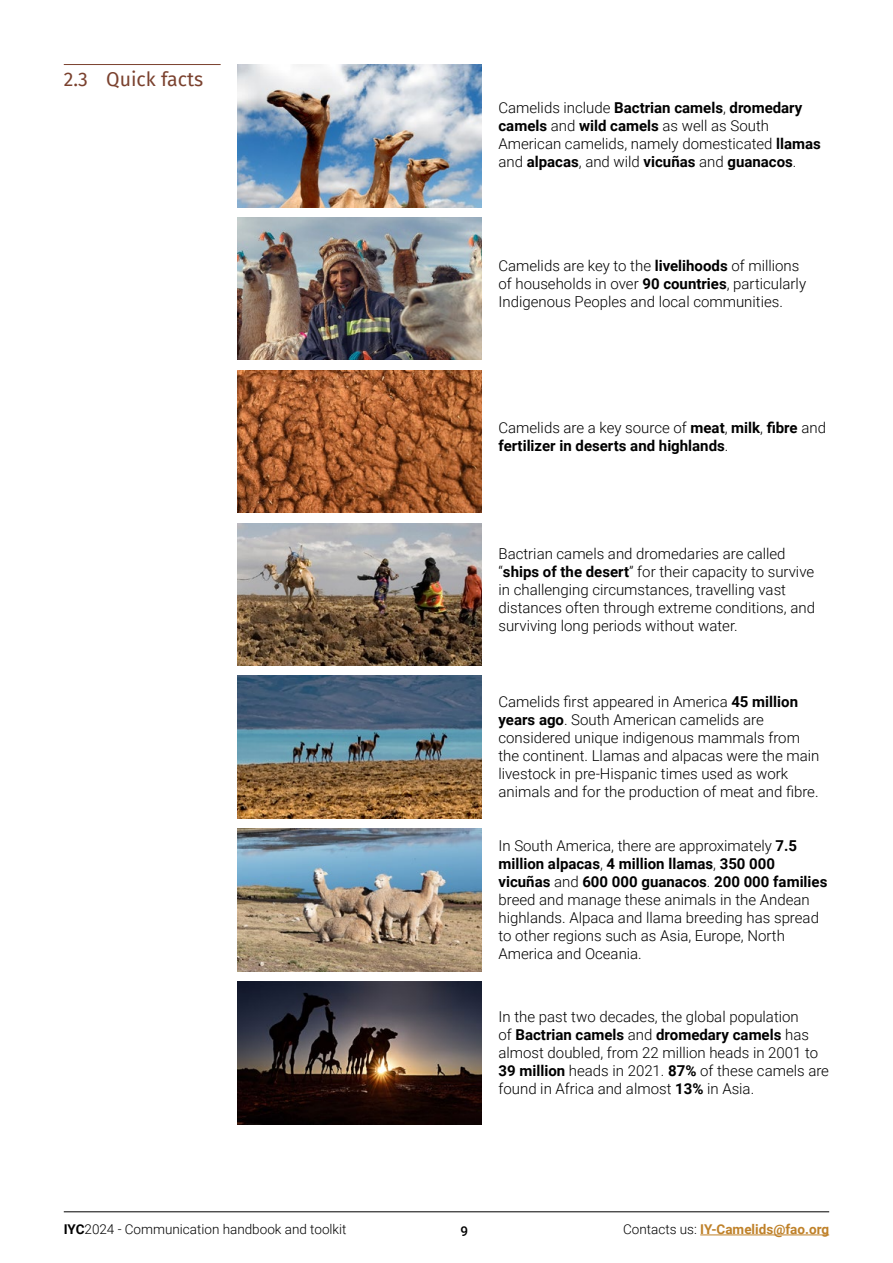
<style>
.page{position:relative;width:893px;height:1263px;background:#fff}
.page>*{position:absolute;margin:0;border:0;box-sizing:border-box;transform-origin:0 0}
.t1{font:19.5px "Fira Sans";color:#7a412e}
.t2{font:300 15px/18px "Roboto";color:#000}
.t3{font:700 15px/18px "Roboto";color:#000}
.t4{font:300 13.5px "Roboto";color:#000}
.t5{font:700 13.5px "Roboto";color:#bf8129}
.t6{font:500 13.5px "Roboto";color:#000}
.s1{font-weight:700}
.s2{font-weight:300}
.s3{font-weight:300;color:#000}
</style>
<div class="page">
<hr style="left:700px;top:1234px;width:129px;height:1px;background:#bf8129">
<hr style="left:64px;top:1211px;width:765px;height:1px;background:#000">
<img style="left:238px;top:65px;width:243px;height:142px">
<img style="left:238px;top:370px;width:243px;height:143px">
<img style="left:238px;top:217px;width:243px;height:143px">
<img style="left:238px;top:523px;width:243px;height:142px">
<img style="left:238px;top:676px;width:243px;height:142px">
<img style="left:238px;top:829px;width:243px;height:142px">
<img style="left:238px;top:981px;width:243px;height:143px">
<hr style="left:64px;top:64px;width:157px;height:1px;background:#7a412e">
<h1 class="t1" style="left:64px;top:65px;width:141px">2.3 Quick facts</h1>
<p class="t2" style="left:498px;top:98px;width:324px">Camelids include <span class="s1">Bactrian camels</span>, <span class="s1">dromedary camels</span> and <span class="s1">wild camels</span> as well as South American camelids, namely domesticated <span class="s1">llamas </span>and <span class="s1">alpacas</span>, and wild <span class="s1">vicuñas</span> and <span class="s1">guanacos</span>.</p>
<p class="t2" style="left:498px;top:256px;width:309px">Camelids are key to the <span class="s1">livelihoods</span> of millions of households in over <span class="s1">90 countries</span>, particularly<br>Indigenous Peoples and local communities.</p>
<p class="t3" style="left:498px;top:418px;width:329px"><span class="s2">Camelids are a key source of</span> meat<span class="s2">,</span> milk<span class="s2">,</span> fibre <span class="s2">and </span>fertilizer in deserts and highlands<span class="s2">.</span></p>
<p class="t2" style="left:498px;top:544px;width:318px">Bactrian camels and dromedaries are called “<span class="s1">ships of the desert</span>” for their capacity to survive in challenging circumstances, travelling vast distances often through extreme conditions, and surviving long periods without water.</p>
<p class="t2" style="left:498px;top:692px;width:322px">Camelids first appeared in America <span class="s1">45 million years ago</span>. South American camelids are considered unique indigenous mammals from the continent. Llamas and alpacas were the main livestock in pre-Hispanic times used as work animals and for the production of meat and fibre.</p>
<p class="t2" style="left:498px;top:836px;width:330px">In South America, there are approximately <span class="s1">7.5 million alpacas</span>, <span class="s1">4 million llamas</span>, <span class="s1">350 000 vicuñas</span> and <span class="s1">600 000 guanacos</span>. <span class="s1">200 000 families </span>breed and manage these animals in the Andean highlands. Alpaca and llama breeding has spread to other regions such as Asia, Europe, North America and Oceania.</p>
<p class="t2" style="left:498px;top:1007px;width:332px">In the past two decades, the global population<br>of <span class="s1">Bactrian camels</span> and <span class="s1">dromedary camels</span> has almost doubled, from 22 million heads in 2001 to <span class="s1">39 million</span> heads in 2021. <span class="s1">87%</span> of these camels are found in Africa and almost <span class="s1">13%</span> in Asia.</p>
<p class="t4" style="left:64px;top:1220px;width:284px"><span class="s1">IYC</span>2024 - Communication handbook and toolkit</p>
<p class="t6" style="left:460px;top:1222px;width:9px">9</p>
<p class="t5" style="left:623px;top:1220px;width:208px"><span class="s3">Contacts us:</span> IY-Camelids@fao.org</p>
</div>
